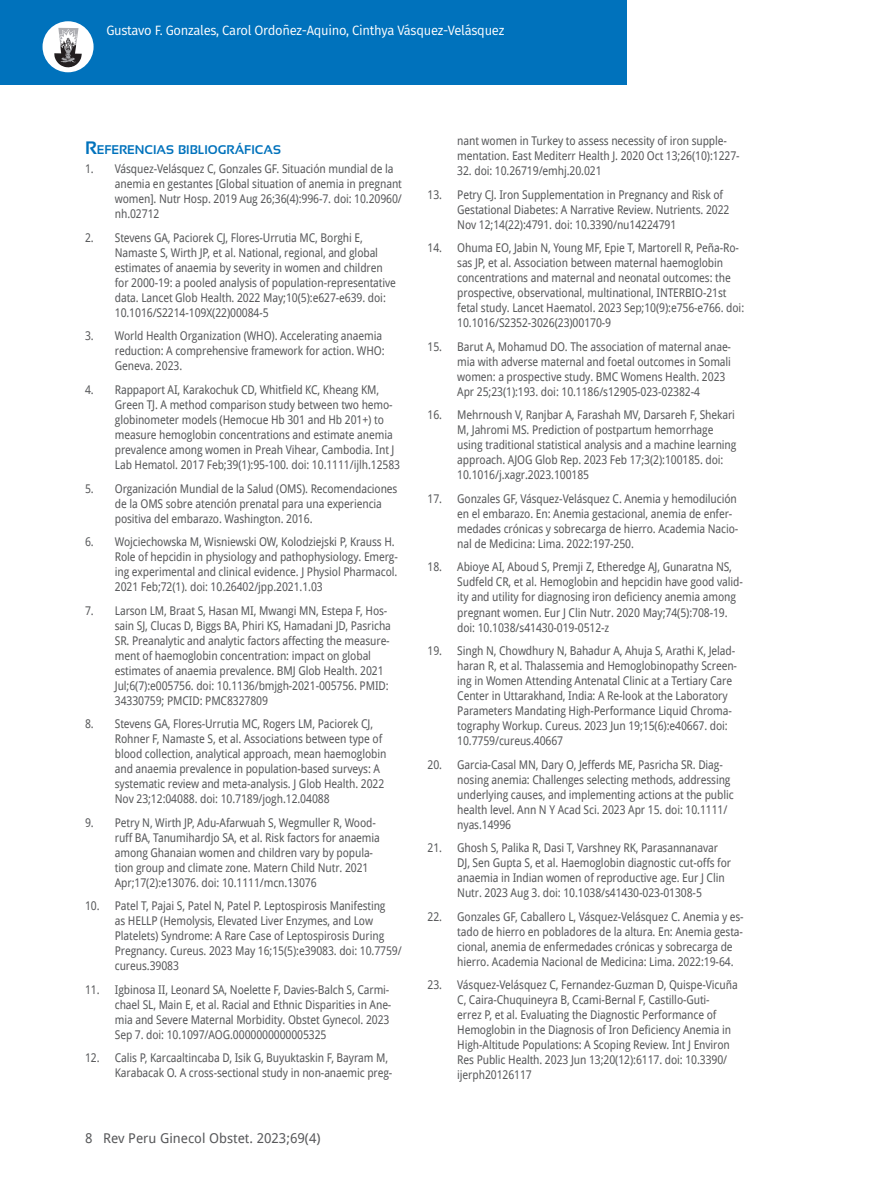
<style>
.page{position:relative;width:872px;height:1191px;background:#fff}
.page>*{position:absolute;margin:0;border:0;box-sizing:border-box;transform-origin:0 0}
.t1{font:13.5px "Fira Sans";letter-spacing:-.02em;color:#fff;scale:.96 1}
.t2{font:13.5px "Droid Sans";color:#57585a}
.t3{font:700 12.6px "Sansation";color:#0072bc}
.t4{font:12px/15px "Droid Sans";letter-spacing:-.01em;color:#57585a;scale:.9 1}
.s1{font-size:18px}
</style>
<div class="page">
<div style="left:0;top:0;width:626px;height:85px;background:#0072bc"></div>
<div style="left:43px;top:21px;width:51px;height:51px;background:#fff;border-radius:50%"></div>
<svg style="left:54px;top:28px;width:28px;height:40px"></svg>
<p class="t1" style="left:106px;top:20px;width:416px">Gustavo F. Gonzales, Carol Ordoñez-Aquino, Cinthya Vásquez-Velásquez</p>
<p class="t3" style="left:85px;top:143px;width:197px"><span class="s1">R</span>EFERENCIAS BIBLIOGRÁFICAS</p>
<p class="t4" style="left:115px;top:161px;width:320px;text-indent:-30px">1. Vásquez-Velásquez C, Gonzales GF. Situación mundial de la anemia en gestantes [Global situation of anemia in pregnant women]. Nutr Hosp. 2019 Aug 26;36(4):996-7. doi: 10.20960/ nh.02712</p>
<p class="t4" style="left:115px;top:230px;width:314px;text-indent:-30px">2. Stevens GA, Paciorek CJ, Flores-Urrutia MC, Borghi E, Namaste S, Wirth JP, et al. National, regional, and global estimates of anaemia by severity in women and children for 2000-19: a pooled analysis of population-representative data. Lancet Glob Health. 2022 May;10(5):e627-e639. doi:<br>10.1016/S2214-109X(22)00084-5</p>
<p class="t4" style="left:115px;top:328px;width:301px;text-indent:-30px">3. World Health Organization (WHO). Accelerating anaemia reduction: A comprehensive framework for action. WHO:<br>Geneva. 2023.</p>
<p class="t4" style="left:115px;top:382px;width:318px;text-indent:-30px">4. Rappaport AI, Karakochuk CD, Whitfield KC, Kheang KM, Green TJ. A method comparison study between two hemo&shy;globinometer models (Hemocue Hb 301 and Hb 201+) to measure hemoglobin concentrations and estimate anemia prevalence among women in Preah Vihear, Cambodia. Int J Lab Hematol. 2017 Feb;39(1):95-100. doi: 10.1111/ijlh.12583</p>
<p class="t4" style="left:115px;top:480px;width:315px;text-indent:-30px">5. Organización Mundial de la Salud (OMS). Recomendaciones de la OMS sobre atención prenatal para una experiencia positiva del embarazo. Washington. 2016.</p>
<p class="t4" style="left:115px;top:534px;width:316px;text-indent:-30px">6. Wojciechowska M, Wisniewski OW, Kolodziejski P, Krauss H.<br>Role of hepcidin in physiology and pathophysiology. Emerg&shy;ing experimental and clinical evidence. J Physiol Pharmacol.<br>2021 Feb;72(1). doi: 10.26402/jpp.2021.1.03</p>
<p class="t4" style="left:115px;top:602px;width:308px;text-indent:-30px">7. Larson LM, Braat S, Hasan MI, Mwangi MN, Estepa F, Hos&shy;sain SJ, Clucas D, Biggs BA, Phiri KS, Hamadani JD, Pasricha SR. Preanalytic and analytic factors affecting the measure&shy;ment of haemoglobin concentration: impact on global estimates of anaemia prevalence. BMJ Glob Health. 2021<br>Jul;6(7):e005756. doi: 10.1136/bmjgh-2021-005756. PMID:<br>34330759; PMCID: PMC8327809</p>
<p class="t4" style="left:115px;top:716px;width:303px;text-indent:-30px">8. Stevens GA, Flores-Urrutia MC, Rogers LM, Paciorek CJ, Rohner F, Namaste S, et al. Associations between type of blood collection, analytical approach, mean haemoglobin and anaemia prevalence in population-based surveys: A systematic review and meta-analysis. J Glob Health. 2022<br>Nov 23;12:04088. doi: 10.7189/jogh.12.04088</p>
<p class="t4" style="left:115px;top:814px;width:296px;text-indent:-30px">9. Petry N, Wirth JP, Adu-Afarwuah S, Wegmuller R, Wood&shy;ruff BA, Tanumihardjo SA, et al. Risk factors for anaemia among Ghanaian women and children vary by popula&shy;tion group and climate zone. Matern Child Nutr. 2021<br>Apr;17(2):e13076. doi: 10.1111/mcn.13076</p>
<p class="t4" style="left:115px;top:898px;width:320px;text-indent:-30px">10. Patel T, Pajai S, Patel N, Patel P. Leptospirosis Manifesting<br>as HELLP (Hemolysis, Elevated Liver Enzymes, and Low Platelets) Syndrome: A Rare Case of Leptospirosis During Pregnancy. Cureus. 2023 May 16;15(5):e39083. doi: 10.7759/ cureus.39083</p>
<p class="t4" style="left:115px;top:981px;width:309px;text-indent:-30px">11. Igbinosa II, Leonard SA, Noelette F, Davies-Balch S, Carmi&shy;chael SL, Main E, et al. Racial and Ethnic Disparities in Ane&shy;mia and Severe Maternal Morbidity. Obstet Gynecol. 2023<br>Sep 7. doi: 10.1097/AOG.0000000000005325</p>
<p class="t4" style="left:115px;top:1050px;width:310px;text-indent:-30px">12. Calis P, Karcaaltincaba D, Isik G, Buyuktaskin F, Bayram M,<br>Karabacak O. A cross-sectional study in non-anaemic preg-</p>
<p class="t2" style="left:85px;top:1128px;width:237px">8 Rev Peru Ginecol Obstet. 2023;69(4)</p>
<p class="t4" style="left:457px;top:133px;width:315px">nant women in Turkey to assess necessity of iron supple&shy;mentation. East Mediterr Health J. 2020 Oct 13;26(10):1227-</p>
<p class="t4" style="left:457px;top:163px;width:162px">32. doi: 10.26719/emhj.20.021</p>
<p class="t4" style="left:457px;top:187px;width:304px;text-indent:-30px">13. Petry CJ. Iron Supplementation in Pregnancy and Risk of<br>Gestational Diabetes: A Narrative Review. Nutrients. 2022<br>Nov 12;14(22):4791. doi: 10.3390/nu14224791</p>
<p class="t4" style="left:457px;top:240px;width:320px;text-indent:-30px">14. Ohuma EO, Jabin N, Young MF, Epie T, Martorell R, Peña-Ro&shy;sas JP, et al. Association between maternal haemoglobin concentrations and maternal and neonatal outcomes: the prospective, observational, multinational, INTERBIO-21st fetal study. Lancet Haematol. 2023 Sep;10(9):e756-e766. doi:<br>10.1016/S2352-3026(23)00170-9</p>
<p class="t4" style="left:457px;top:339px;width:306px;text-indent:-30px">15. Barut A, Mohamud DO. The association of maternal anae&shy;mia with adverse maternal and foetal outcomes in Somali women: a prospective study. BMC Womens Health. 2023<br>Apr 25;23(1):193. doi: 10.1186/s12905-023-02382-4</p>
<p class="t4" style="left:457px;top:407px;width:312px;text-indent:-30px">16. Mehrnoush V, Ranjbar A, Farashah MV, Darsareh F, Shekari M, Jahromi MS. Prediction of postpartum hemorrhage using traditional statistical analysis and a machine learning approach. AJOG Glob Rep. 2023 Feb 17;3(2):100185. doi:<br>10.1016/j.xagr.2023.100185</p>
<p class="t4" style="left:457px;top:491px;width:314px;text-indent:-30px">17. Gonzales GF, Vásquez-Velásquez C. Anemia y hemodilución en el embarazo. En: Anemia gestacional, anemia de enfer&shy;medades crónicas y sobrecarga de hierro. Academia Nacio&shy;nal de Medicina: Lima. 2022:197-250.</p>
<p class="t4" style="left:457px;top:559px;width:319px;text-indent:-30px">18. Abioye AI, Aboud S, Premji Z, Etheredge AJ, Gunaratna NS, Sudfeld CR, et al. Hemoglobin and hepcidin have good valid&shy;ity and utility for diagnosing iron deficiency anemia among pregnant women. Eur J Clin Nutr. 2020 May;74(5):708-19. doi: 10.1038/s41430-019-0512-z</p>
<p class="t4" style="left:457px;top:643px;width:312px;text-indent:-30px">19. Singh N, Chowdhury N, Bahadur A, Ahuja S, Arathi K, Jelad&shy;haran R, et al. Thalassemia and Hemoglobinopathy Screen&shy;ing in Women Attending Antenatal Clinic at a Tertiary Care Center in Uttarakhand, India: A Re-look at the Laboratory Parameters Mandating High-Performance Liquid Chroma&shy;tography Workup. Cureus. 2023 Jun 19;15(6):e40667. doi:<br>10.7759/cureus.40667</p>
<p class="t4" style="left:457px;top:756px;width:309px;text-indent:-30px">20. Garcia-Casal MN, Dary O, Jefferds ME, Pasricha SR. Diag&shy;nosing anemia: Challenges selecting methods, addressing underlying causes, and implementing actions at the public health level. Ann N Y Acad Sci. 2023 Apr 15. doi: 10.1111/ nyas.14996</p>
<p class="t4" style="left:457px;top:840px;width:306px;text-indent:-30px">21. Ghosh S, Palika R, Dasi T, Varshney RK, Parasannanavar DJ, Sen Gupta S, et al. Haemoglobin diagnostic cut-offs for anaemia in Indian women of reproductive age. Eur J Clin Nutr. 2023 Aug 3. doi: 10.1038/s41430-023-01308-5</p>
<p class="t4" style="left:457px;top:908px;width:320px;text-indent:-30px">22. Gonzales GF, Caballero L, Vásquez-Velásquez C. Anemia y es&shy;tado de hierro en pobladores de la altura. En: Anemia gesta&shy;cional, anemia de enfermedades crónicas y sobrecarga de hierro. Academia Nacional de Medicina: Lima. 2022:19-64.</p>
<p class="t4" style="left:457px;top:977px;width:313px;text-indent:-30px">23. Vásquez-Velásquez C, Fernandez-Guzman D, Quispe-Vicuña C, Caira-Chuquineyra B, Ccami-Bernal F, Castillo-Guti-<br>errez P, et al. Evaluating the Diagnostic Performance of Hemoglobin in the Diagnosis of Iron Deficiency Anemia in High-Altitude Populations: A Scoping Review. Int J Environ Res Public Health. 2023 Jun 13;20(12):6117. doi: 10.3390/ ijerph20126117</p>
</div>
